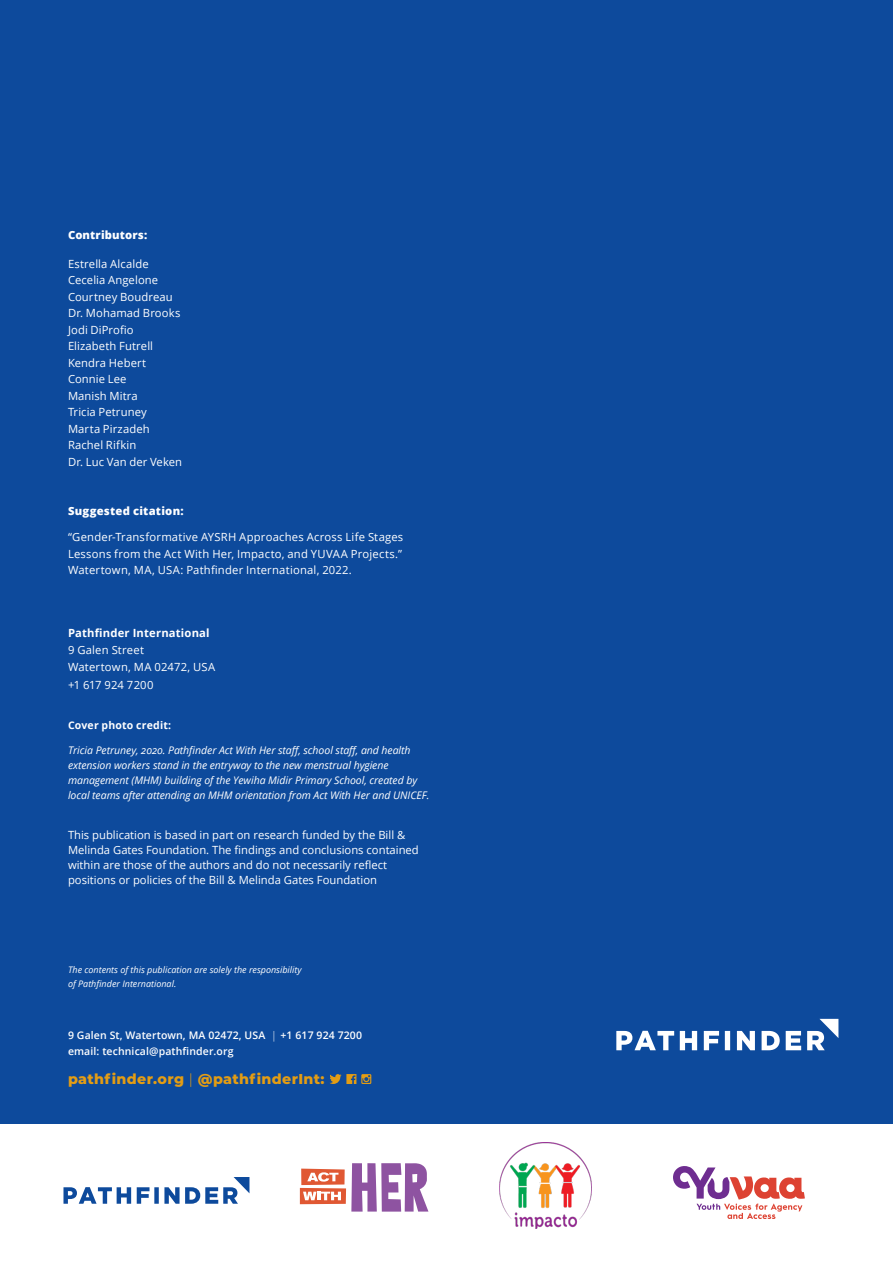
<style>
.page{position:relative;width:893px;height:1263px;background:#fff}
.page>*{position:absolute;margin:0;border:0;box-sizing:border-box;transform-origin:0 0}
.BkCov__Social_Block{font:800 14.25px "Montserrat";letter-spacing:.025em;color:#e39d14}
.A_Head{font:11.25px/15px "Open Sans";color:#fff;text-align:justify}
.BkCov__Masthead_Subh{font:11.25px "Open Sans";letter-spacing:.01em;color:#fff}
.A_Head-2{font:11.25px "Open Sans";letter-spacing:.02em;color:#fff}
.A_Head-3{font:700 11.25px "Open Sans";letter-spacing:.015em;color:#fff}
.A_Head-4{font:800 11.25px "Open Sans";letter-spacing:.02em;color:#fff}
.BkCov__Masthead_Subh-2{font:800 11.25px "Open Sans";letter-spacing:.01em;color:#fff}
.Body_Text{font:italic 10.5px/15px "Open Sans";letter-spacing:-.005em;color:#fff}
.BkCov__Contrib___Add{font:600 10.5px/16.5px "Open Sans";letter-spacing:.01em;color:#fff}
.A_Head-5{font:700 10.5px "Open Sans";letter-spacing:.02em;color:#fff}
.BkCov___Contents__La{font:italic 9px/13.5px "Open Sans";color:#fff}
.s1{font-weight:300}
</style>
<div class="page">
<div style="left:0;top:0;width:893px;height:1123px;background:#0d4a9c"></div>
<svg style="left:300px;top:1163px;width:128px;height:48px"></svg>
<svg style="left:673px;top:1166px;width:132px;height:53px"></svg>
<svg style="left:63px;top:1177px;width:186px;height:27px"></svg>
<img style="left:499px;top:1143px;width:93px;height:86px">
<svg style="left:330px;top:1074px;width:41px;height:10px"></svg>
<svg style="left:616px;top:1019px;width:222px;height:31px"></svg>
<p class="BkCov__Masthead_Subh-2" style="left:68px;top:227px;width:81px">Contributors:</p>
<p class="BkCov__Masthead_Subh" style="left:68px;top:256px;width:82px">Estrella Alcalde</p>
<p class="BkCov__Masthead_Subh" style="left:68px;top:273px;width:92px">Cecelia Angelone</p>
<p class="BkCov__Masthead_Subh" style="left:68px;top:289px;width:106px">Courtney Boudreau</p>
<p class="BkCov__Masthead_Subh" style="left:68px;top:306px;width:114px">Dr. Mohamad Brooks</p>
<p class="BkCov__Masthead_Subh" style="left:68px;top:322px;width:67px">Jodi DiProfio</p>
<p class="BkCov__Masthead_Subh" style="left:68px;top:339px;width:87px">Elizabeth Futrell</p>
<p class="BkCov__Masthead_Subh" style="left:68px;top:355px;width:80px">Kendra Hebert</p>
<p class="BkCov__Masthead_Subh" style="left:68px;top:372px;width:60px">Connie Lee</p>
<p class="BkCov__Masthead_Subh" style="left:68px;top:388px;width:71px">Manish Mitra</p>
<p class="BkCov__Masthead_Subh" style="left:68px;top:405px;width:80px">Tricia Petruney</p>
<p class="BkCov__Masthead_Subh" style="left:68px;top:421px;width:83px">Marta Pirzadeh</p>
<p class="BkCov__Masthead_Subh" style="left:68px;top:438px;width:70px">Rachel Rifkin</p>
<p class="BkCov__Masthead_Subh" style="left:68px;top:454px;width:116px">Dr. Luc Van der Veken</p>
<p class="A_Head-4" style="left:68px;top:502px;width:117px">Suggested citation:</p>
<p class="A_Head" style="left:68px;top:528px;width:337px;line-height:16.5px">“Gender-Transformative AYSRH Approaches Across Life Stages Lessons from the Act With Her, Impacto, and YUVAA Projects.” Watertown, MA, USA: Pathfinder International, 2022.</p>
<p class="A_Head-3" style="left:68px;top:625px;width:143px">Pathfinder International</p>
<p class="A_Head-2" style="left:68px;top:642px;width:78px">9 Galen Street</p>
<p class="A_Head-2" style="left:68px;top:659px;width:149px">Watertown, MA 02472, USA</p>
<p class="A_Head" style="left:68px;top:677px;width:87px">+1 617 924 7200</p>
<p class="A_Head-5" style="left:68px;top:718px;width:105px">Cover photo credit:</p>
<p class="Body_Text" style="left:68px;top:742px;width:363px">Tricia Petruney, 2020. Pathfinder Act With Her staff, school staff, and health extension workers stand in the entryway to the new menstrual hygiene management (MHM) building of the Yewiha Midir Primary School, created by local teams after attending an MHM orientation from Act With Her and UNICEF.</p>
<p class="A_Head" style="left:68px;top:827px;width:352px;text-align:left">This publication is based in part on research funded by the Bill &amp; Melinda Gates Foundation. The findings and conclusions contained within are those of the authors and do not necessarily reflect positions or policies of the Bill &amp; Melinda Gates Foundation</p>
<p class="BkCov___Contents__La" style="left:68px;top:963px;width:235px">The contents of this publication are solely the responsibility of Pathfinder International.</p>
<p class="BkCov__Contrib___Add" style="left:68px;top:1027px;width:296px">9 Galen St, Watertown, MA 02472, USA <span class="s1">|</span> +1 617 924 7200 email: technical@pathfinder.org</p>
<p class="BkCov__Social_Block" style="left:68px;top:1068px;width:258px">pathfinder.org <span class="s1">|</span> @pathfinderInt:</p>
</div>
